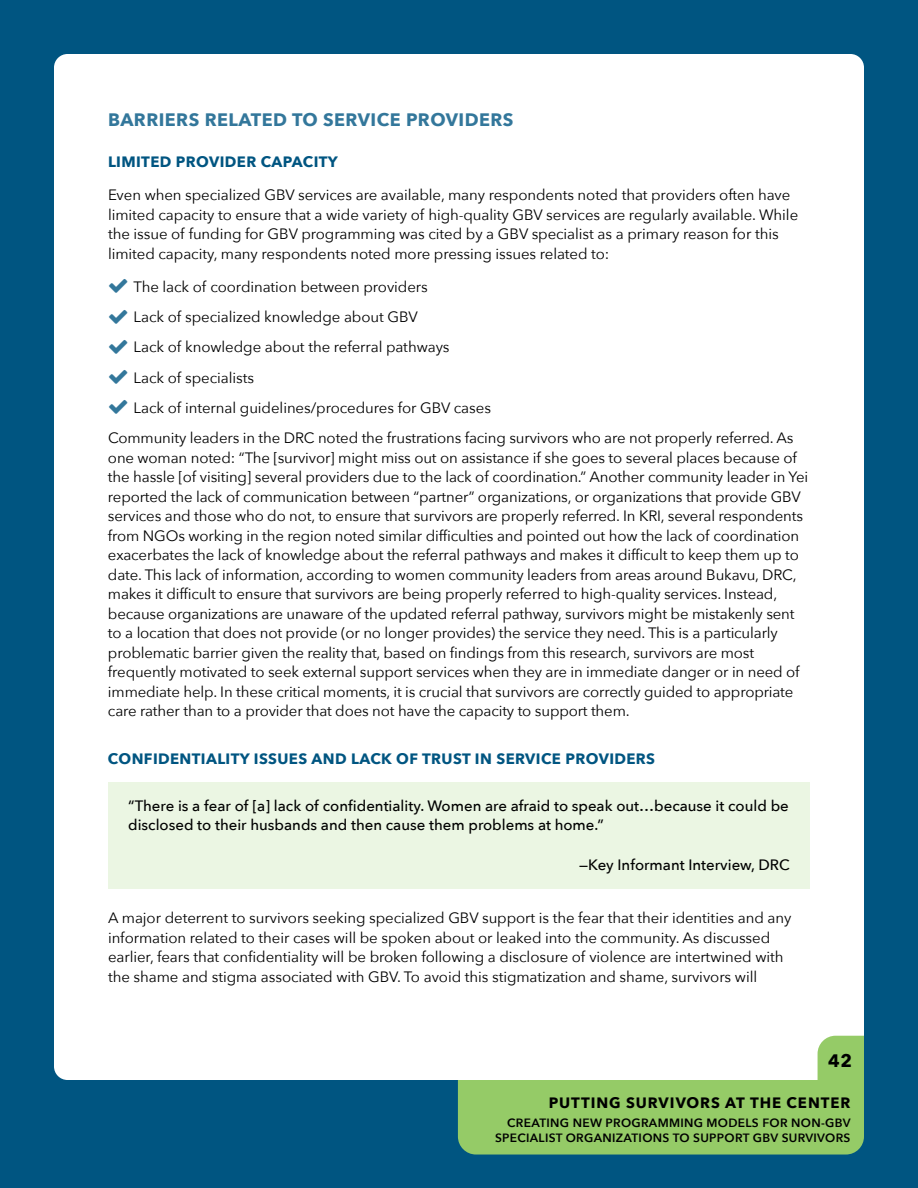
<style>
.page{position:relative;width:918px;height:1188px;background:#005581}
.page>*{position:absolute;margin:0;border:0;box-sizing:border-box;transform-origin:0 0}
.t1{font:700 18px "Avenir Next";letter-spacing:.025em;color:#33779b}
.t2{font:700 18px "Avenir Next";color:#000}
.t3{font:15px/19.5px "Avenir Next";letter-spacing:-.01em;color:#000}
.t4{font:500 15px/19.5px "Avenir Next";color:#000}
.t5{font:700 15px "Avenir Next";letter-spacing:.025em;color:#005581}
.t6{font:700 15px "Avenir Next";letter-spacing:.06em;color:#000}
.t7{font:600 12px/15px "Avenir Next";letter-spacing:.025em;color:#000;text-align:right}
</style>
<div class="page">
<div style="left:54px;top:54px;width:810px;height:1026px;background:#fff"></div>
<svg style="left:458px;top:1036px;width:406px;height:119px"></svg>
<div style="left:108px;top:782px;width:702px;height:67px;background:#ebf6e3"></div>
<div style="left:108px;top:842px;width:702px;height:47px;background:#ebf6e3"></div>
<svg style="left:109px;top:279px;width:19px;height:14px"></svg>
<svg style="left:109px;top:309px;width:19px;height:14px"></svg>
<svg style="left:109px;top:340px;width:19px;height:14px"></svg>
<svg style="left:109px;top:370px;width:19px;height:14px"></svg>
<svg style="left:109px;top:400px;width:19px;height:14px"></svg>
<p class="t1" style="left:108px;top:104px;width:407px">BARRIERS RELATED TO SERVICE PROVIDERS</p>
<p class="t5" style="left:108px;top:149px;width:231px">LIMITED PROVIDER CAPACITY</p>
<p class="t3" style="left:108px;top:185px;width:692px">Even when specialized GBV services are available, many respondents noted that providers often have limited capacity to ensure that a wide variety of high-quality GBV services are regularly available. While the issue of funding for GBV programming was cited by a GBV specialist as a primary reason for this limited capacity, many respondents noted more pressing issues related to:</p>
<p class="t3" style="left:134px;top:276px;width:296px">The lack of coordination between providers</p>
<p class="t3" style="left:134px;top:306px;width:286px">Lack of specialized knowledge about GBV</p>
<p class="t3" style="left:134px;top:337px;width:318px">Lack of knowledge about the referral pathways</p>
<p class="t3" style="left:134px;top:367px;width:122px">Lack of specialists</p>
<p class="t3" style="left:134px;top:397px;width:359px">Lack of internal guidelines/procedures for GBV cases</p>
<p class="t3" style="left:108px;top:428px;width:687px">Community leaders in the DRC noted the frustrations facing survivors who are not properly referred. As</p>
<p class="t3" style="left:108px;top:447px;width:702px">one woman noted: “The [survivor] might miss out on assistance if she goes to several places because of the hassle [of visiting] several providers due to the lack of coordination.” Another community leader in Yei reported the lack of communication between “partner” organizations, or organizations that provide GBV services and those who do not, to ensure that survivors are properly referred. In KRI, several respondents from NGOs working in the region noted similar difficulties and pointed out how the lack of coordination exacerbates the lack of knowledge about the referral pathways and makes it difficult to keep them up to date. This lack of information, according to women community leaders from areas around Bukavu, DRC, makes it difficult to ensure that survivors are being properly referred to high-quality services. Instead, because organizations are unaware of the updated referral pathway, survivors might be mistakenly sent to a location that does not provide (or no longer provides) the service they need. This is a particularly problematic barrier given the reality that, based on findings from this research, survivors are most frequently motivated to seek external support services when they are in immediate danger or in need of immediate help. In these critical moments, it is crucial that survivors are correctly guided to appropriate care rather than to a provider that does not have the capacity to support them.</p>
<p class="t5" style="left:108px;top:746px;width:549px">CONFIDENTIALITY ISSUES AND LACK OF TRUST IN SERVICE PROVIDERS</p>
<p class="t4" style="left:128px;top:795px;width:662px">“There is a fear of [a] lack of confidentiality. Women are afraid to speak out…because it could be disclosed to their husbands and then cause them problems at home.”</p>
<p class="t4" style="left:579px;top:855px;width:212px">—Key Informant Interview, DRC</p>
<p class="t3" style="left:108px;top:908px;width:685px">A major deterrent to survivors seeking specialized GBV support is the fear that their identities and any information related to their cases will be spoken about or leaked into the community. As discussed earlier, fears that confidentiality will be broken following a disclosure of violence are intertwined with the shame and stigma associated with GBV. To avoid this stigmatization and shame, survivors will</p>
<p class="t2" style="left:828px;top:1045px;width:25px">42</p>
<p class="t6" style="left:549px;top:1090px;width:303px">PUTTING SURVIVORS AT THE CENTER</p>
<p class="t7" style="left:495px;top:1115px;width:357px">CREATING NEW PROGRAMMING MODELS FOR NON-GBV<br>SPECIALIST ORGANIZATIONS TO SUPPORT GBV SURVIVORS</p>
</div>
